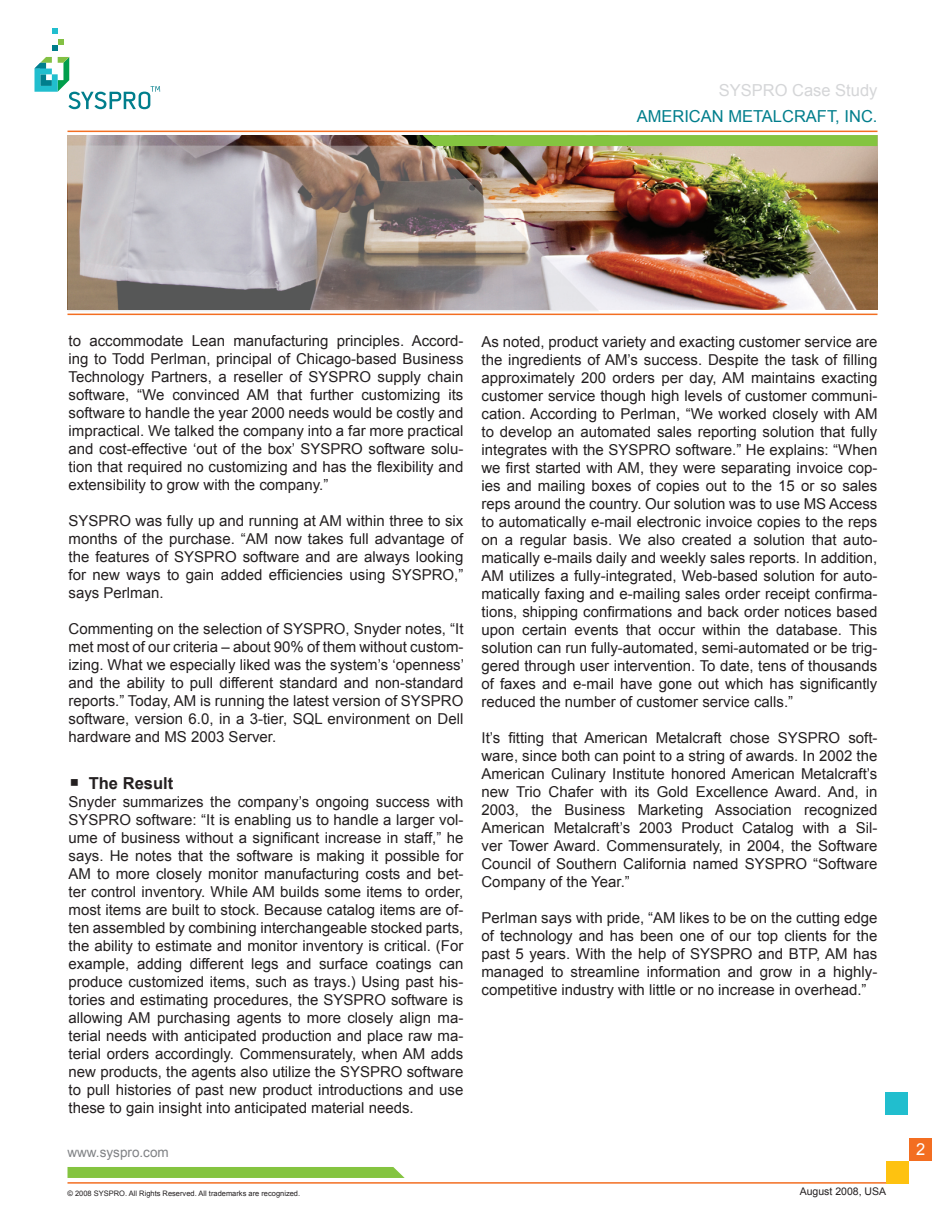
<style>
.page{position:relative;width:945px;height:1215px;background:#fff}
.page>*{position:absolute;margin:0;border:0;box-sizing:border-box;transform-origin:0 0}
.t1{font:16.5px "Arial";color:#007e8c}
.t2{font:16.5px "Arial";color:#d5d6d8}
.t3{font:700 16.5px "Arial";color:#231f20}
.Page_No{font:16.5px "Arial";color:#fff}
.t4{font:15px/18px "Arial";color:#231f20;text-align:justify}
.t5{font:13.5px "Arial";color:#808285}
.Page_No-2{font:10.5px "Arial";color:#231f20}
.t6{font:7.5px "Arial";color:#231f20}
</style>
<div class="page">
<hr style="left:68px;top:1182px;width:821px;height:2px;background:#f36e21">
<hr style="left:68px;top:314px;width:810px;height:1px;background:#f36e21">
<hr style="left:68px;top:131px;width:810px;height:1px;background:#f36e21">
<div style="left:68px;top:1167px;width:337px;height:11px;background:#84c440"></div>
<div style="left:886px;top:1161px;width:23px;height:23px;background:#fec210"></div>
<div style="left:909px;top:1138px;width:23px;height:23px;background:#f36e21"></div>
<div style="left:885px;top:1092px;width:23px;height:23px;background:#21bece"></div>
<svg style="left:52px;top:40px;width:11px;height:11px"></svg>
<svg style="left:52px;top:28px;width:6px;height:6px"></svg>
<svg style="left:35px;top:57px;width:125px;height:52px"></svg>
<img style="left:68px;top:135px;width:810px;height:174px">
<div style="left:423px;top:135px;width:455px;height:11px;background:#84c440"></div>
<img style="left:68px;top:145px;width:532px;height:166px">
<p class="t2" style="left:719px;top:81px;width:160px">SYSPRO Case Study</p>
<p class="t1" style="left:637px;top:107px;width:242px">AMERICAN METALCRAFT, INC.</p>
<p class="t4" style="left:69px;top:332px;width:396px">to accommodate Lean manufacturing principles. Accord&shy;ing to Todd Perlman, principal of Chicago-based Business Technology Partners, a reseller of SYSPRO supply chain software, “We convinced AM that further customizing its software to handle the year 2000 needs would be costly and impractical. We talked the company into a far more practical and cost-effective ‘out of the box’ SYSPRO software solu&shy;tion that required no customizing and has the flexibility and extensibility to grow with the company.”</p>
<p class="t4" style="left:69px;top:512px;width:396px">SYSPRO was fully up and running at AM within three to six months of the purchase. “AM now takes full advantage of the features of SYSPRO software and are always looking for new ways to gain added efficiencies using SYSPRO,” says Perlman.</p>
<p class="t4" style="left:69px;top:620px;width:397px">Commenting on the selection of SYSPRO, Snyder notes, “It met most of our criteria – about 90% of them without custom&shy;izing. What we especially liked was the system’s ‘openness’ and the ability to pull different standard and non-standard reports.” Today, AM is running the latest version of SYSPRO software, version 6.0, in a 3-tier, SQL environment on Dell hardware and MS 2003 Server.</p>
<p class="t3" style="left:89px;top:773px;width:86px">The Result</p>
<p class="t4" style="left:69px;top:792px;width:396px">Snyder summarizes the company’s ongoing success with SYSPRO software: “It is enabling us to handle a larger vol&shy;ume of business without a significant increase in staff,” he says. H e notes that the software is making it possible for AM to more closely monitor manufacturing costs and bet&shy;ter control inventory. While AM builds some items to order, most items are built to stock. Because catalog items are of&shy;ten assembled by combining interchangeable stocked parts, the ability to estimate and monitor inventory is critical. (For example, adding different legs and surface coatings can produce customized items, such as trays.) Using past his&shy;tories and estimating procedures, the SYSPRO software is allowing AM purchasing agents to more closely align ma&shy;terial needs with anticipated production and place raw ma&shy;terial orders accordingly. Commensurately, when AM adds new products, the agents also utilize the SYSPRO software to pull histories of past new product introductions and use these to gain insight into anticipated material needs.</p>
<p class="t5" style="left:68px;top:1145px;width:103px">www.syspro.com</p>
<p class="t6" style="left:68px;top:1189px;width:234px">© 2008 SYSPRO. All Rights Reserved. All trademarks are recognized.</p>
<p class="t4" style="left:482px;top:332px;width:397px">As noted, product variety and exacting customer service are the ingredients of AM’s success. Despite the task of filling approximately 200 orders per day, AM maintains exacting customer service though high levels of customer communi&shy;cation. According to Perlman, “We worked closely with AM to develop an automated sales reporting solution that fully integrates with the SYSPRO software.” He explains: “When we first started with AM, they were separating invoice cop&shy;ies and mailing boxes of copies out to the 15 or so sales reps around the country. Our solution was to use MS Access to automatically e-mail electronic invoice copies to the reps on a regular basis. We also created a solution that auto&shy;matically e-mails daily and weekly sales reports. In addition, AM utilizes a fully-integrated, Web-based solution for auto&shy;matically faxing and e-mailing sales order receipt confirma&shy;tions, shipping confirmations and back order notices based upon certain events that occur within the database. This solution can run fully-automated, semi-automated or be trig&shy;gered through user intervention. To date, tens of thousands of faxes and e-mail have gone out which has significantly reduced the number of customer service calls.”</p>
<p class="t4" style="left:482px;top:728px;width:398px">It’s fitting that American Metalcraft chose SYSPRO soft&shy;ware, since both can point to a string of awards. In 2002 the American Culinary Institute honored American Metalcraft’s new Trio Chafer with its Gold Excellence Award. And, in 2003, the Business Marketing Association recognized American Metalcraft’s 2003 Product Catalog with a Sil&shy;ver Tower Award. Commensurately, in 2004, the Software Council of Southern California named SYSPRO “Software Company of the Year.”</p>
<p class="t4" style="left:482px;top:908px;width:397px">Perlman says with pride, “AM likes to be on the cutting edge of technology and has been one of our top clients for the past 5 years. With the help of SYSPRO and BTP, AM has managed to streamline information and grow in a highly&shy;competitive industry with little or no increase in overhead.”</p>
<p class="Page_No-2" style="left:800px;top:1185px;width:88px">August 2008, USA</p>
<p class="Page_No" style="left:916px;top:1140px;width:11px">2</p>
</div>
